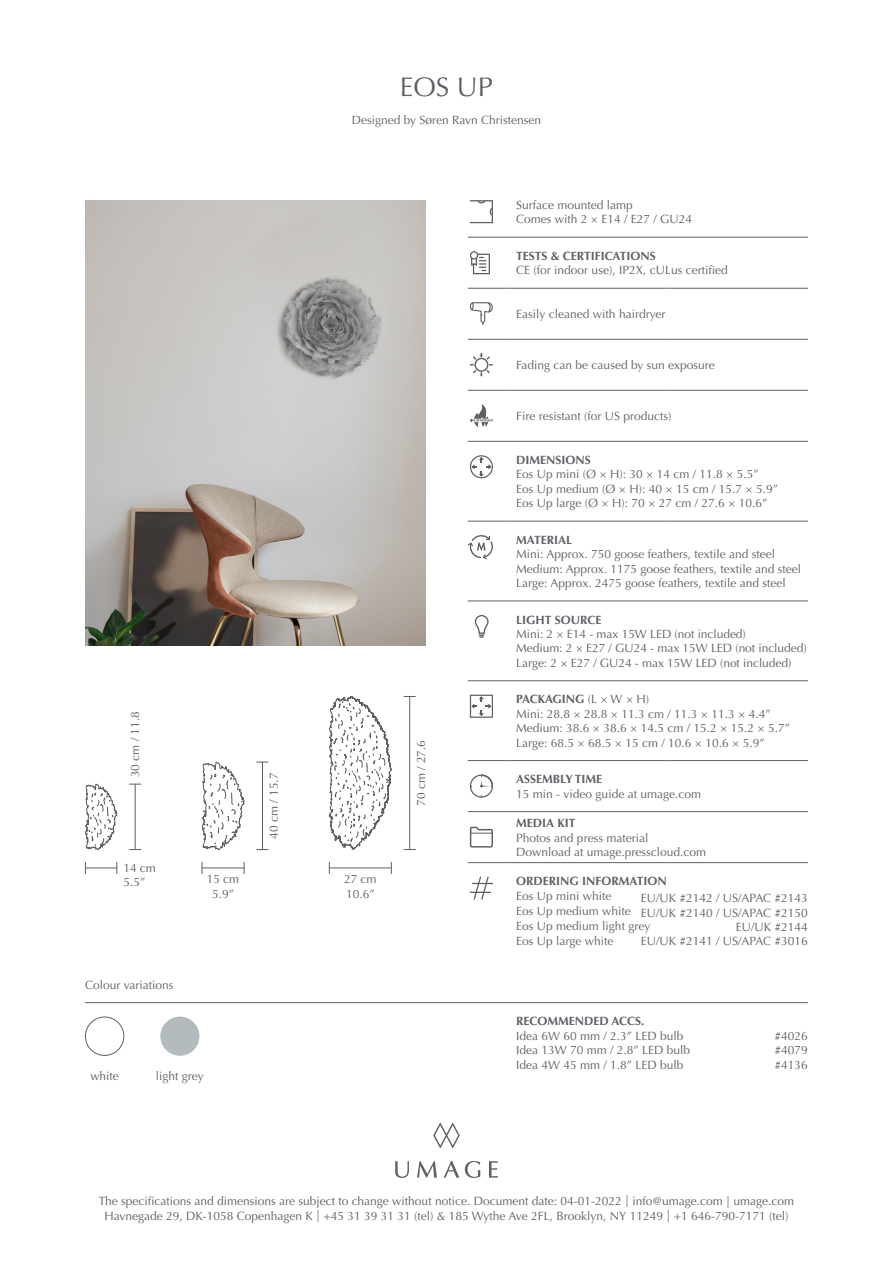
<style>
.page{position:relative;width:893px;height:1263px;background:#fff}
.page>*{position:absolute;margin:0;border:0;box-sizing:border-box;transform-origin:0 0}
.t1{font:27px "Optima LT Std";color:#5d6065}
.t2{font:12px/14.4px "Optima LT Std";color:#5d6065}
.t3{font:700 12px "Optima LT Std";color:#5d6065}
.s1{font-weight:700}
</style>
<div class="page">
<svg style="left:489px;top:1161px;width:9px;height:16px"></svg>
<svg style="left:433px;top:1123px;width:27px;height:25px"></svg>
<svg style="left:395px;top:1161px;width:14px;height:17px"></svg>
<svg style="left:417px;top:1161px;width:20px;height:16px"></svg>
<svg style="left:444px;top:1161px;width:15px;height:16px"></svg>
<svg style="left:465px;top:1161px;width:15px;height:17px"></svg>
<hr style="left:85px;top:1002px;width:723px;height:1px;background:#5d6065">
<div style="left:85px;top:1016px;width:39px;height:40px;border:1px solid #5d6065;border-radius:50%"></div>
<img style="left:85px;top:200px;width:340px;height:446px">
<hr style="left:135px;top:784px;width:1px;height:66px;background:#5d6065">
<svg style="left:129px;top:784px;width:12px;height:1px"></svg>
<hr style="left:468px;top:288px;width:42px;height:1px;background:#5d6065">
<hr style="left:468px;top:339px;width:42px;height:1px;background:#5d6065">
<hr style="left:468px;top:390px;width:42px;height:1px;background:#5d6065">
<hr style="left:468px;top:441px;width:42px;height:1px;background:#5d6065">
<hr style="left:468px;top:521px;width:42px;height:1px;background:#5d6065">
<hr style="left:468px;top:601px;width:42px;height:1px;background:#5d6065">
<hr style="left:510px;top:601px;width:158px;height:1px;background:#5d6065">
<hr style="left:668px;top:601px;width:140px;height:1px;background:#5d6065">
<hr style="left:468px;top:680px;width:42px;height:1px;background:#5d6065">
<hr style="left:510px;top:680px;width:158px;height:1px;background:#5d6065">
<hr style="left:668px;top:680px;width:140px;height:1px;background:#5d6065">
<hr style="left:468px;top:760px;width:42px;height:1px;background:#5d6065">
<hr style="left:510px;top:760px;width:158px;height:1px;background:#5d6065">
<hr style="left:668px;top:760px;width:140px;height:1px;background:#5d6065">
<hr style="left:468px;top:811px;width:42px;height:1px;background:#5d6065">
<hr style="left:510px;top:811px;width:158px;height:1px;background:#5d6065">
<hr style="left:668px;top:811px;width:140px;height:1px;background:#5d6065">
<hr style="left:468px;top:862px;width:42px;height:1px;background:#5d6065">
<hr style="left:510px;top:862px;width:158px;height:1px;background:#5d6065">
<hr style="left:668px;top:862px;width:140px;height:1px;background:#5d6065">
<hr style="left:468px;top:237px;width:42px;height:1px;background:#5d6065">
<hr style="left:510px;top:237px;width:158px;height:1px;background:#5d6065">
<hr style="left:668px;top:237px;width:140px;height:1px;background:#5d6065">
<hr style="left:510px;top:288px;width:158px;height:1px;background:#5d6065">
<hr style="left:668px;top:288px;width:140px;height:1px;background:#5d6065">
<hr style="left:510px;top:339px;width:158px;height:1px;background:#5d6065">
<hr style="left:668px;top:339px;width:140px;height:1px;background:#5d6065">
<hr style="left:510px;top:390px;width:158px;height:1px;background:#5d6065">
<hr style="left:668px;top:390px;width:140px;height:1px;background:#5d6065">
<hr style="left:510px;top:441px;width:158px;height:1px;background:#5d6065">
<hr style="left:668px;top:441px;width:140px;height:1px;background:#5d6065">
<hr style="left:510px;top:521px;width:158px;height:1px;background:#5d6065">
<hr style="left:668px;top:521px;width:140px;height:1px;background:#5d6065">
<svg style="left:470px;top:200px;width:23px;height:23px"></svg>
<svg style="left:470px;top:251px;width:20px;height:23px"></svg>
<svg style="left:469px;top:302px;width:24px;height:23px"></svg>
<svg style="left:470px;top:353px;width:23px;height:23px"></svg>
<svg style="left:470px;top:404px;width:23px;height:23px"></svg>
<svg style="left:470px;top:455px;width:23px;height:23px"></svg>
<svg style="left:468px;top:535px;width:25px;height:24px"></svg>
<svg style="left:475px;top:615px;width:14px;height:23px"></svg>
<svg style="left:470px;top:695px;width:23px;height:23px"></svg>
<svg style="left:470px;top:774px;width:23px;height:24px"></svg>
<svg style="left:469px;top:826px;width:24px;height:22px"></svg>
<svg style="left:470px;top:876px;width:23px;height:24px"></svg>
<hr style="left:409px;top:696px;width:1px;height:154px;background:#5d6065">
<hr style="left:329px;top:867px;width:63px;height:1px;background:#5d6065">
<svg style="left:391px;top:862px;width:1px;height:12px"></svg>
<svg style="left:328px;top:696px;width:64px;height:154px"></svg>
<hr style="left:262px;top:762px;width:1px;height:88px;background:#5d6065">
<svg style="left:201px;top:761px;width:44px;height:113px"></svg>
<svg style="left:84px;top:783px;width:34px;height:91px"></svg>
<div style="left:160px;top:1016px;width:39px;height:40px;background:#b4bbbf;border-radius:50%"></div>
<p class="t2" style="left:128px;top:777px;width:68px;rotate:-90deg">30 cm / 11.8</p>
<p class="t2" style="left:124px;top:861px;width:34px">14 cm<br>5.5”</p>
<p class="t2" style="left:85px;top:978px;width:90px">Colour variations</p>
<p class="t2" style="left:207px;top:872px;width:34px;text-align:center">15 cm<br>5.9”</p>
<p class="t2" style="left:267px;top:839px;width:68px;rotate:-90deg">40 cm / 15.7</p>
<p class="t2" style="left:90px;top:1069px;width:30px">white</p>
<p class="t2" style="left:156px;top:1069px;width:50px">light grey</p>
<h1 class="t1" style="left:400px;top:71px;width:95px">EOS UP</h1>
<p class="t2" style="left:352px;top:113px;width:191px">Designed by Søren Ravn Christensen</p>
<p class="t2" style="left:344px;top:872px;width:34px">27 cm<br>10.6”</p>
<p class="t2" style="left:414px;top:806px;width:68px;rotate:-90deg">70 cm / 27.6</p>
<p class="t2" style="left:516px;top:198px;width:177px">Surface mounted lamp<br>Comes with 2 × E14 / E27 / GU24</p>
<p class="t3" style="left:516px;top:249px;width:141px">TESTS &amp; CERTIFICATIONS</p>
<p class="t2" style="left:516px;top:263px;width:213px">CE (for indoor use), IP2X, cULus certified</p>
<p class="t2" style="left:516px;top:307px;width:151px">Easily cleaned with hairdryer</p>
<p class="t2" style="left:516px;top:358px;width:200px">Fading can be caused by sun exposure</p>
<p class="t2" style="left:516px;top:409px;width:157px">Fire resistant (for US products)</p>
<p class="t3" style="left:516px;top:453px;width:76px">DIMENSIONS</p>
<p class="t2" style="left:516px;top:467px;width:263px">Eos Up mini (Ø × H): 30 × 14 cm / 11.8 × 5.5”<br>Eos Up medium (Ø × H): 40 × 15 cm / 15.7 × 5.9”<br>Eos Up large (Ø × H): 70 × 27 cm / 27.6 × 10.6”</p>
<p class="t3" style="left:516px;top:533px;width:58px">MATERIAL</p>
<p class="t2" style="left:516px;top:547px;width:287px">Mini: Approx. 750 goose feathers, textile and steel<br>Medium: Approx. 1175 goose feathers, textile and steel<br>Large: Approx. 2475 goose feathers, textile and steel</p>
<p class="t3" style="left:516px;top:613px;width:87px">LIGHT SOURCE</p>
<p class="t2" style="left:516px;top:627px;width:292px">Mini: 2 × E14 - max 15W LED (not included)<br>Medium: 2 × E27 / GU24 - max 15W LED (not included)<br>Large: 2 × E27 / GU24 - max 15W LED (not included)</p>
<p class="t2" style="left:516px;top:692px;width:275px"><span class="s1">PACKAGING</span> (L × W × H)<br>Mini: 28.8 × 28.8 × 11.3 cm / 11.3 × 11.3 × 4.4” Medium: 38.6 × 38.6 × 14.5 cm / 15.2 × 15.2 × 5.7” Large: 68.5 × 68.5 × 15 cm / 10.6 × 10.6 × 5.9”</p>
<p class="t3" style="left:516px;top:772px;width:88px">ASSEMBLY TIME</p>
<p class="t2" style="left:516px;top:787px;width:186px">15 min - video guide at umage.com</p>
<p class="t3" style="left:516px;top:816px;width:61px">MEDIA KIT</p>
<p class="t2" style="left:516px;top:830px;width:191px">Photos and press material<br>Download at umage.presscloud.com</p>
<p class="t3" style="left:516px;top:874px;width:152px">ORDERING INFORMATION</p>
<p class="t2" style="left:516px;top:889px;width:136px;line-height:15px">Eos Up mini white<br>Eos Up medium white<br>Eos Up medium light grey<br>Eos Up large white</p>
<p class="t2" style="left:641px;top:891px;width:169px;text-align:right">EU/UK #2142 / US/APAC #2143<br>EU/UK #2140 / US/APAC #2150<br>EU/UK #2144<br>EU/UK #2141 / US/APAC #3016</p>
<p class="t3" style="left:516px;top:1014px;width:130px">RECOMMENDED ACCS.</p>
<p class="t2" style="left:516px;top:1029px;width:169px">Idea 6W 60 mm / 2.3” LED bulb</p>
<p class="t2" style="left:775px;top:1029px;width:35px">#4026</p>
<p class="t2" style="left:516px;top:1043px;width:176px">Idea 13W 70 mm / 2.8” LED bulb</p>
<p class="t2" style="left:775px;top:1043px;width:35px">#4079</p>
<p class="t2" style="left:516px;top:1057px;width:169px">Idea 4W 45 mm / 1.8” LED bulb</p>
<p class="t2" style="left:775px;top:1057px;width:35px">#4136</p>
<p class="t2" style="left:99px;top:1194px;width:697px;line-height:15px;text-align:center">The specifications and dimensions are subject to change without notice. Document date: 04-01-2022 | info@umage.com | umage.com<br>Havnegade 29, DK-1058 Copenhagen K | +45 31 39 31 31 (tel) &amp; 185 Wythe Ave 2FL, Brooklyn, NY 11249 | +1 646-790-7171 (tel)</p>
</div>
